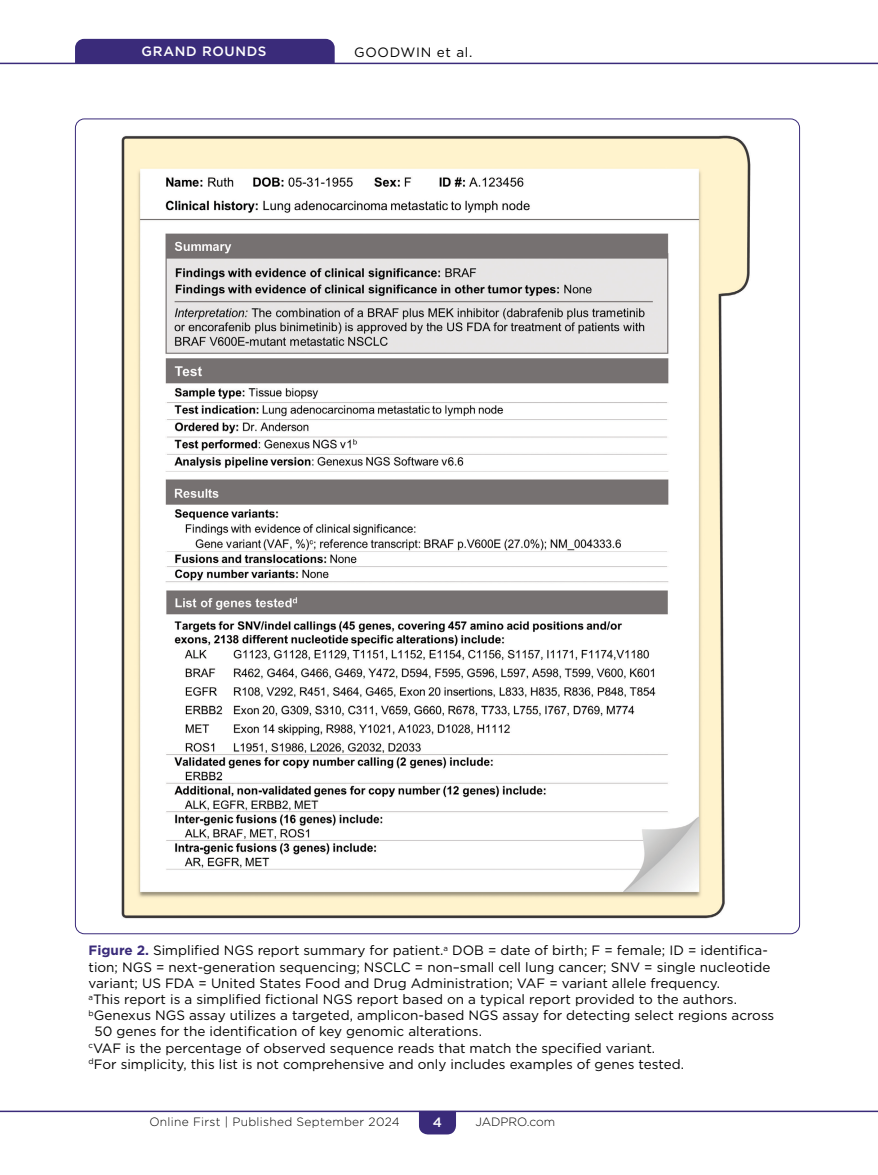
<style>
.page{position:relative;width:878px;height:1175px;background:#fff}
.page>*{position:absolute;margin:0;border:0;box-sizing:border-box;transform-origin:0 0}
.t1{font:13.5px "Gotham";color:#000}
.t2{font:500 13.5px "Gotham";letter-spacing:.05em;color:#fff}
.t3{font:13.5px "Gotham";letter-spacing:.05em;color:#000}
.t4{font:300 12px "Gotham";letter-spacing:.025em;color:#000}
.t5{font:300 12px "Gotham";color:#000}
.s1{font-weight:700;color:#3a2b7a}
</style>
<div class="page">
<hr style="left:0;top:1110px;width:878px;height:2px;background:#3a2b7a">
<svg style="left:419px;top:1110px;width:37px;height:24px"></svg>
<hr style="left:0;top:63px;width:878px;height:1px;background:#3a2b7a">
<div style="left:75px;top:39px;width:259px;height:24px;background:#3a2b7a"></div>
<img style="left:121px;top:135px;width:630px;height:784px">
<p class="t2" style="left:142px;top:43px;width:126px">GRAND ROUNDS</p>
<p class="t3" style="left:354px;top:43px;width:120px">GOODWIN et al.</p>
<p class="t1" style="left:88px;top:942px;width:680px"><span class="s1">Figure 2.</span> Simplified NGS report summary for patient.<sup>a</sup> DOB = date of birth; F = female; ID = identifica-</p>
<p class="t1" style="left:89px;top:958px;width:683px">tion; NGS = next-generation sequencing; NSCLC = non–small cell lung cancer; SNV = single nucleotide</p>
<p class="t1" style="left:89px;top:974px;width:633px">variant; US FDA = United States Food and Drug Administration; VAF = variant allele frequency.</p>
<p class="t1" style="left:88px;top:990px;width:650px"><sup>a</sup>This report is a simplified fictional NGS report based on a typical report provided to the authors.</p>
<p class="t1" style="left:88px;top:1006px;width:687px"><sup>b</sup>Genexus NGS assay utilizes a targeted, amplicon-based NGS assay for detecting select regions across</p>
<p class="t1" style="left:94px;top:1023px;width:389px">50 genes for the identification of key genomic alterations.</p>
<p class="t1" style="left:88px;top:1039px;width:568px"><sup>c</sup>VAF is the percentage of observed sequence reads that match the specified variant.</p>
<p class="t1" style="left:88px;top:1055px;width:597px"><sup>d</sup>For simplicity, this list is not comprehensive and only includes examples of genes tested.</p>
<p class="t4" style="left:149px;top:1114px;width:252px">Online First | Published September 2024</p>
<p class="t2" style="left:433px;top:1113px;width:11px">4</p>
<p class="t5" style="left:475px;top:1114px;width:81px">JADPRO.com</p>
</div>
